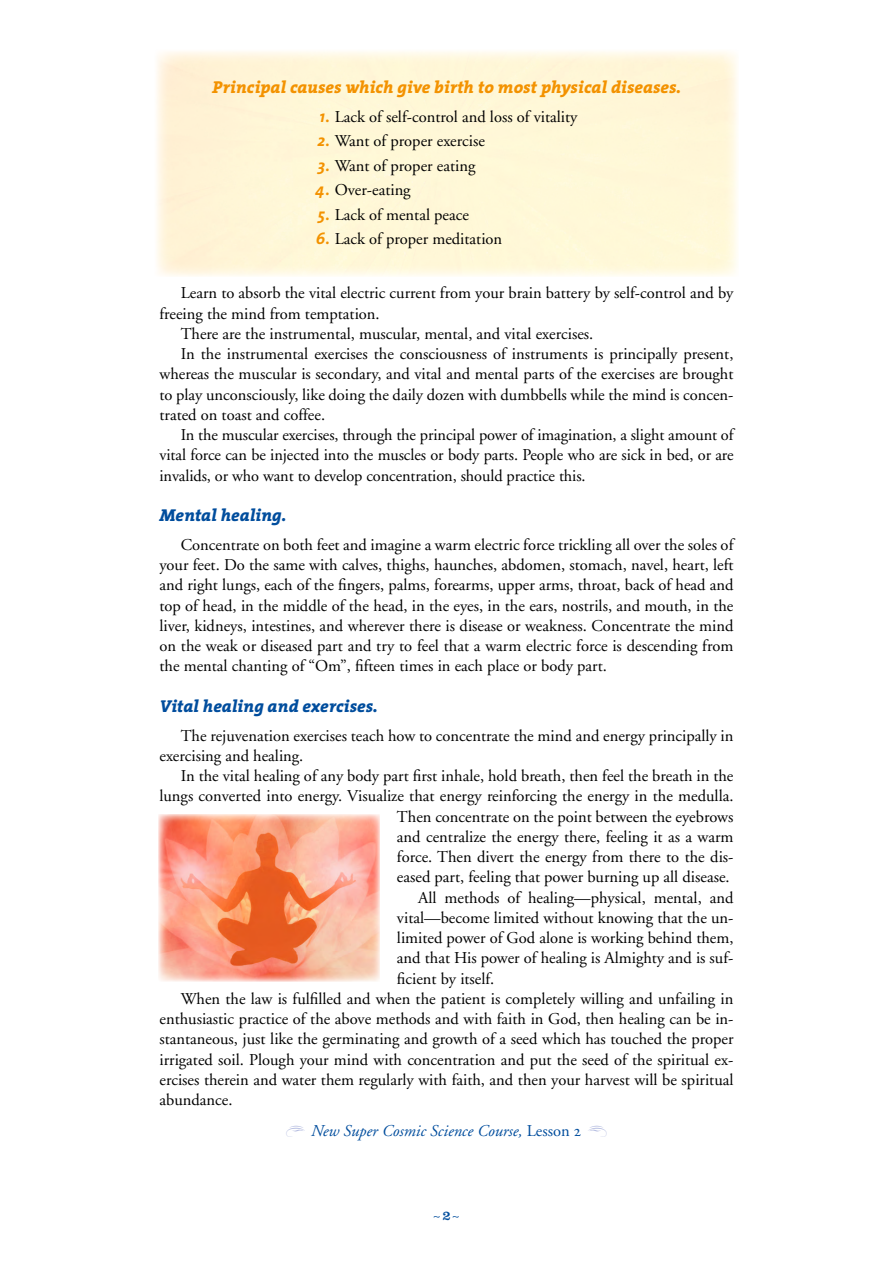
<style>
.page{position:relative;width:893px;height:1263px;background:#fff}
.page>*{position:absolute;margin:0;border:0;box-sizing:border-box;transform-origin:0 0}
.t1{font:italic 800 17.25px "The Serif";color:#f39200}
.t2{font:italic 800 17.25px "The Serif";color:#004d9d}
.t3{font:16.5px/20.2px "Adobe Garamond";color:#000;text-align:justify}
.t4{font:italic 16.5px "Adobe Garamond";color:#004d9d}
.t5{font:300 13.5px "Clarendon";color:#004d9d}
.s1{font-family:"The Sans";font-weight:700;font-style:italic;color:#f39200}
.s2{font-style:normal}
.s3{font-family:"Adobe Garamond Exp";font-style:normal}
.s4{font-weight:400}
</style>
<div class="page">
<img style="left:158px;top:814px;width:222px;height:167px">
<p class="t1" style="left:212px;top:72px;width:470px">Principal causes which give birth to most physical diseases.</p>
<p class="t3" style="left:320px;top:107px;width:259px"><span class="s1">1.</span> Lack of self-control and loss of vitality</p>
<p class="t3" style="left:317px;top:131px;width:169px"><span class="s1">2.</span> Want of proper exercise</p>
<p class="t3" style="left:318px;top:156px;width:159px"><span class="s1">3.</span> Want of proper eating</p>
<p class="t3" style="left:316px;top:180px;width:97px"><span class="s1">4.</span> Over-eating</p>
<p class="t3" style="left:318px;top:205px;width:153px"><span class="s1">5.</span> Lack of mental peace</p>
<p class="t3" style="left:316px;top:229px;width:188px"><span class="s1">6.</span> Lack of proper meditation</p>
<p class="t3" style="left:181px;top:283px;width:554px">Learn to absorb the vital electric current from your brain battery by self-control and by</p>
<p class="t3" style="left:159px;top:304px;width:222px">freeing the mind from temptation.</p>
<p class="t3" style="left:181px;top:324px;width:414px">There are the instrumental, muscular, mental, and vital exercises.</p>
<p class="t3" style="left:181px;top:344px;width:554px">In the instrumental exercises the consciousness of instruments is principally present,</p>
<p class="t3" style="left:159px;top:364px;width:576px">whereas the muscular is secondary, and vital and mental parts of the exercises are brought</p>
<p class="t3" style="left:159px;top:385px;width:576px">to play unconsciously, like doing the daily dozen with dumbbells while the mind is concen-</p>
<p class="t3" style="left:159px;top:405px;width:167px">trated on toast and coffee.</p>
<p class="t3" style="left:181px;top:425px;width:554px">In the muscular exercises, through the principal power of imagination, a slight amount of</p>
<p class="t3" style="left:159px;top:445px;width:576px">vital force can be injected into the muscles or body parts. People who are sick in bed, or are</p>
<p class="t3" style="left:159px;top:466px;width:428px">invalids, or who want to develop concentration, should practice this.</p>
<p class="t2" style="left:159px;top:501px;width:128px">Mental healing.</p>
<p class="t3" style="left:159px;top:535px;width:576px;text-indent:21px">Concentrate on both feet and imagine a warm electric force trickling all over the soles of your feet. Do the same with calves, thighs, haunches, abdomen, stomach, navel, heart, left and right lungs, each of the fingers, palms, forearms, upper arms, throat, back of head and top of head, in the middle of the head, in the eyes, in the ears, nostrils, and mouth, in the liver, kidneys, intestines, and wherever there is disease or weakness. Concentrate the mind on the weak or diseased part and try to feel that a warm electric force is descending from the mental chanting of “Om”, fifteen times in each place or body part.</p>
<p class="t2" style="left:159px;top:691px;width:220px">Vital healing and exercises.</p>
<p class="t3" style="left:159px;top:726px;width:576px;text-indent:21px">The rejuvenation exercises teach how to concentrate the mind and energy principally in exercising and healing.</p>
<p class="t3" style="left:181px;top:766px;width:554px">In the vital healing of any body part first inhale, hold breath, then feel the breath in the</p>
<p class="t3" style="left:159px;top:786px;width:576px">lungs converted into energy. Visualize that energy reinforcing the energy in the medulla.</p>
<p class="t3" style="left:397px;top:807px;width:338px">Then concentrate on the point between the eyebrows</p>
<p class="t3" style="left:397px;top:827px;width:338px">and centralize the energy there, feeling it as a warm</p>
<p class="t3" style="left:397px;top:847px;width:338px">force. Then divert the energy from there to the dis-</p>
<p class="t3" style="left:397px;top:867px;width:334px">eased part, feeling that power burning up all disease.</p>
<p class="t3" style="left:418px;top:888px;width:317px">All methods of healing—physical, mental, and</p>
<p class="t3" style="left:397px;top:908px;width:338px">vital—become limited without knowing that the un-</p>
<p class="t3" style="left:397px;top:928px;width:338px">limited power of God alone is working behind them,</p>
<p class="t3" style="left:397px;top:948px;width:338px">and that His power of healing is Almighty and is suf-</p>
<p class="t3" style="left:397px;top:969px;width:99px">ficient by itself.</p>
<p class="t3" style="left:181px;top:989px;width:554px">When the law is fulfilled and when the patient is completely willing and unfailing in</p>
<p class="t3" style="left:159px;top:1009px;width:576px">enthusiastic practice of the above methods and with faith in God, then healing can be in-</p>
<p class="t3" style="left:159px;top:1029px;width:575px">stantaneous, just like the germinating and growth of a seed which has touched the proper</p>
<p class="t3" style="left:159px;top:1050px;width:575px">irrigated soil. Plough your mind with concentration and put the seed of the spiritual ex-</p>
<p class="t3" style="left:159px;top:1070px;width:576px">ercises therein and water them regularly with faith, and then your harvest will be spiritual</p>
<p class="t3" style="left:159px;top:1090px;width:75px">abundance.</p>
<p class="t4" style="left:311px;top:1122px;width:272px">New Super Cosmic Science Course, <span class="s2">Lesson</span> <span class="s3">2</span></p>
<p class="t5" style="left:433px;top:1207px;width:29px">~<span class="s4">2</span>~</p>
</div>
